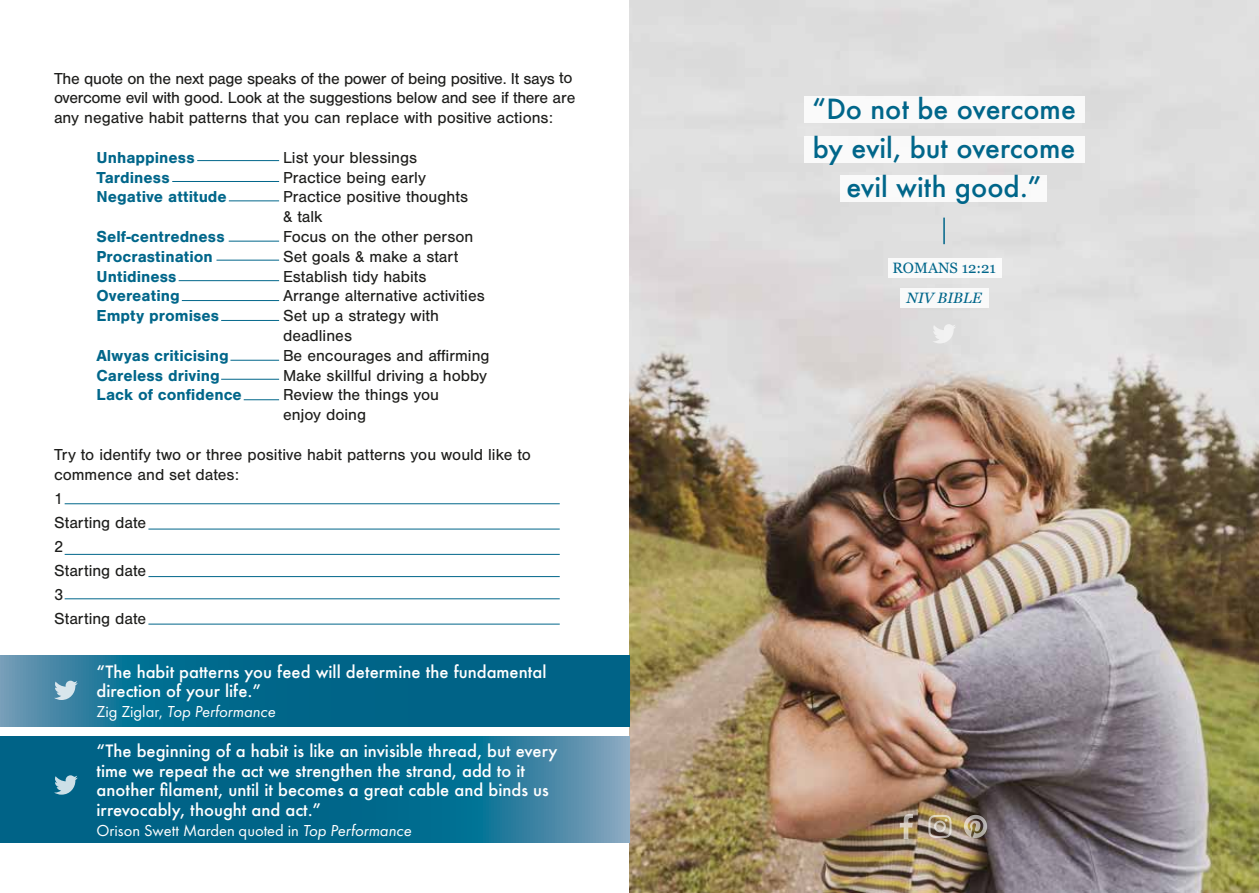
<style>
.page{position:relative;width:1259px;height:893px;background:#fff}
.page>*{position:absolute;margin:0;border:0;box-sizing:border-box;transform-origin:0 0}
.t1{font:500 27px/39px "Futura";color:#00668a;text-align:center}
.t2{font:16.5px/19.8px "Nimbus San";color:#1d1d1b}
.t3{font:500 16.5px/19.8px "Futura";color:#fff}
.t4{font:16.5px/19.8px "Nimbus San";letter-spacing:-.02em;color:#1d1d1b}
.t5{font:700 16.5px/19.8px "Nimbus San";color:#00668a}
.t6{font:16.5px "Futura PT";color:#fff}
.t7{font:italic 16.5px "Futura PT";color:#fff}
.t8{font:15px "Georgia";color:#00668a}
.t9{font:italic 15px "Georgia";color:#00668a}
.s1{font-style:normal}
.s2{font-style:italic}
</style>
<div class="page">
<img style="left:629px;top:0;width:630px;height:893px">
<svg style="left:0;top:736px;width:629px;height:107px;background:#126f91"></svg>
<svg style="left:0;top:656px;width:629px;height:70px;background:#0c6c8e"></svg>
<svg style="left:900px;top:814px;width:13px;height:25px"></svg>
<svg style="left:928px;top:815px;width:23px;height:23px"></svg>
<svg style="left:964px;top:815px;width:23px;height:23px"></svg>
<hr style="left:197px;top:160px;width:82px;height:1px;background:#00668a">
<hr style="left:172px;top:181px;width:107px;height:1px;background:#00668a">
<hr style="left:229px;top:200px;width:50px;height:1px;background:#00668a">
<hr style="left:229px;top:241px;width:50px;height:1px;background:#00668a">
<hr style="left:216px;top:260px;width:63px;height:1px;background:#00668a">
<hr style="left:179px;top:280px;width:100px;height:1px;background:#00668a">
<hr style="left:182px;top:300px;width:97px;height:1px;background:#00668a">
<hr style="left:221px;top:320px;width:58px;height:1px;background:#00668a">
<hr style="left:230px;top:360px;width:49px;height:1px;background:#00668a">
<hr style="left:221px;top:379px;width:58px;height:1px;background:#00668a">
<hr style="left:244px;top:399px;width:35px;height:1px;background:#00668a">
<hr style="left:65px;top:503px;width:495px;height:1px;background:#00668a">
<hr style="left:148px;top:529px;width:412px;height:1px;background:#00668a">
<hr style="left:65px;top:554px;width:495px;height:1px;background:#00668a">
<hr style="left:65px;top:598px;width:495px;height:1px;background:#00668a">
<hr style="left:148px;top:576px;width:412px;height:1px;background:#00668a">
<hr style="left:148px;top:624px;width:412px;height:1px;background:#00668a">
<svg style="left:54px;top:681px;width:24px;height:19px"></svg>
<svg style="left:54px;top:775px;width:24px;height:20px"></svg>
<svg style="left:932px;top:324px;width:24px;height:19px"></svg>
<div style="left:804px;top:96px;width:281px;height:27px;background:#fff"></div>
<div style="left:804px;top:136px;width:281px;height:27px;background:#fff"></div>
<div style="left:840px;top:175px;width:206px;height:27px;background:#fff"></div>
<hr style="left:943px;top:218px;width:2px;height:26px;background:#00668a">
<div style="left:888px;top:258px;width:113px;height:20px;background:#fff"></div>
<div style="left:900px;top:288px;width:89px;height:19px;background:#fff"></div>
<p class="t4" style="left:54px;top:68px;width:523px">The quote on the next page speaks of the power of being positive. It says to overcome evil with good. Look at the suggestions below and see if there are any negative habit patterns that you can replace with positive actions:</p>
<p class="t5" style="left:97px;top:148px;width:132px">Unhappiness<br>Tardiness<br>Negative attitude</p>
<p class="t5" style="left:97px;top:227px;width:130px">Self-centredness<br>Procrastination<br>Untidiness<br>Overeating<br>Empty promises</p>
<p class="t5" style="left:97px;top:346px;width:147px">Alwyas criticising<br>Careless driving<br>Lack of confidence</p>
<p class="t2" style="left:283px;top:148px;width:208px">List your blessings<br>Practice being early<br>Practice positive thoughts<br>&amp; talk<br>Focus on the other person<br>Set goals &amp; make a start<br>Establish tidy habits<br>Arrange alternative activities<br>Set up a strategy with deadlines<br>Be encourages and affirming<br>Make skillful driving a hobby<br>Review the things you<br>enjoy doing</p>
<p class="t2" style="left:54px;top:445px;width:478px">Try to identify two or three positive habit patterns you would like to commence and set dates:</p>
<p class="t2" style="left:54px;top:486px;width:94px;line-height:24px">1<br>Starting date<br>2<br>Starting date<br>3<br>Starting date</p>
<p class="t3" style="left:97px;top:661px;width:451px">“The habit patterns you feed will determine the fundamental direction of your life.”</p>
<p class="t7" style="left:97px;top:702px;width:180px"><span class="s1">Zig Ziglar,</span> Top Performance</p>
<p class="t3" style="left:97px;top:741px;width:462px">“The beginning of a habit is like an invisible thread, but every time we repeat the act we strengthen the strand, add to it another filament, until it becomes a great cable and binds us irrevocably, thought and act.”</p>
<p class="t6" style="left:97px;top:821px;width:316px">Orison Swett Marden quoted in <span class="s2">Top Performance</span></p>
<h1 class="t1" style="left:812px;top:89px;width:265px">“Do not be overcome by evil, but overcome evil with good.”</h1>
<p class="t8" style="left:892px;top:256px;width:105px">ROMANS 12:21</p>
<p class="t9" style="left:906px;top:286px;width:77px">NIV BIBLE</p>
</div>
